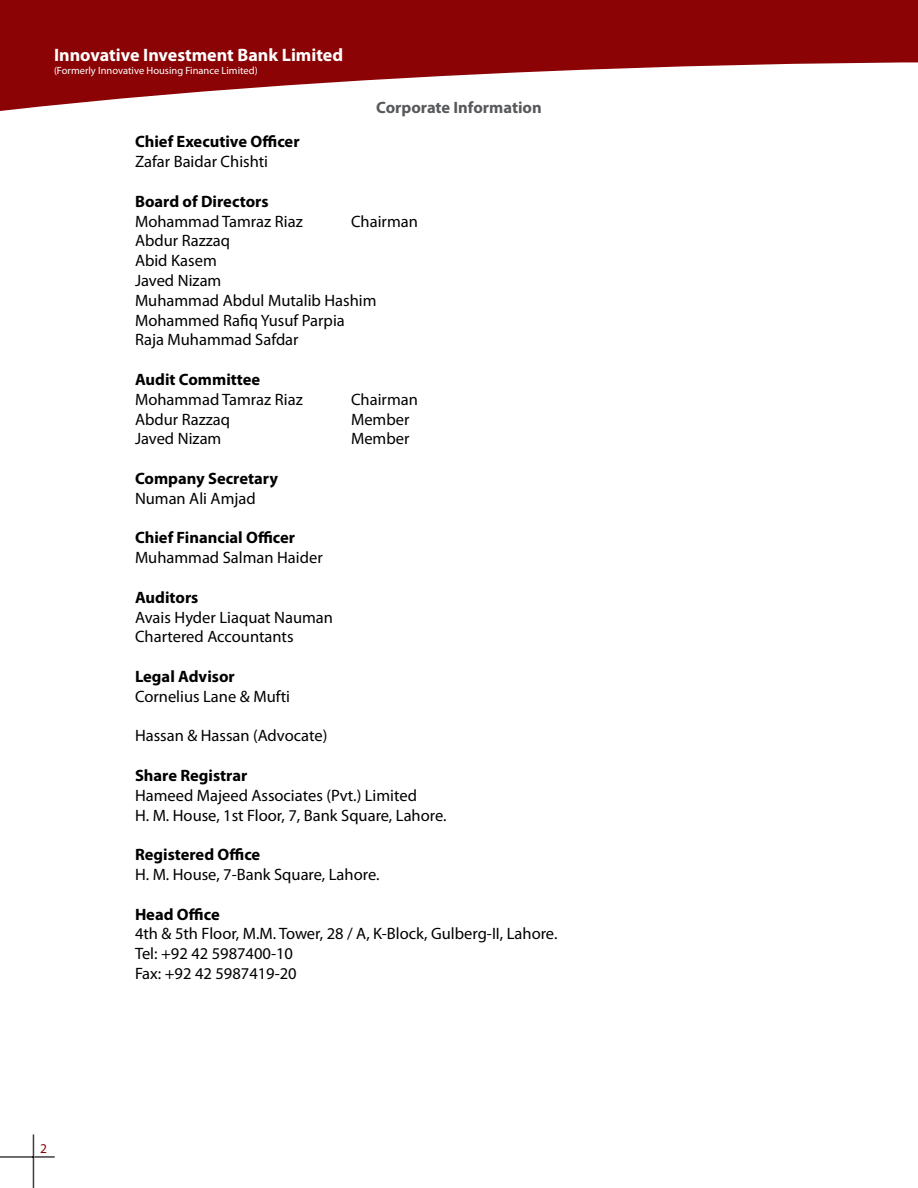
<style>
.page{position:relative;width:918px;height:1188px;background:#fff}
.page>*{position:absolute;margin:0;border:0;box-sizing:border-box;transform-origin:0 0}
.t1{font:700 18px "Myriad Pro";color:#fff}
.t2{font:16.5px/19.8px "Myriad Pro";color:#000}
.t3{font:700 16.5px "Myriad Pro";color:#000}
.t4{font:700 16.5px "Myriad Pro";color:#58595b}
.t5{font:13.5px "Myriad Pro";color:#8b0304}
.t6{font:10.5px "Myriad Pro";color:#fff}
</style>
<div class="page">
<svg style="left:0;top:0;width:918px;height:111px;fill:#8b0304"></svg>
<hr style="left:34px;top:1156px;width:21px;height:2px;background:#3f3d3d">
<hr style="left:0;top:1156px;width:33px;height:2px;background:#3f3d3d">
<hr style="left:33px;top:1158px;width:1px;height:30px;background:#3f3d3d">
<svg style="left:33px;top:1134px;width:1px;height:24px"></svg>
<p class="t1" style="left:54px;top:43px;width:291px">Innovative Investment Bank Limited</p>
<p class="t6" style="left:54px;top:64px;width:205px">(Formerly Innovative Housing Finance Limited)</p>
<p class="t4" style="left:376px;top:97px;width:167px">Corporate Information</p>
<p class="t3" style="left:135px;top:131px;width:166px">Chief Executive Officer</p>
<p class="t2" style="left:135px;top:151px;width:135px">Zafar Baidar Chishti</p>
<p class="t3" style="left:135px;top:190px;width:135px">Board of Directors</p>
<p class="t2" style="left:135px;top:211px;width:169px">Mohammad Tamraz Riaz</p>
<p class="t2" style="left:351px;top:211px;width:68px">Chairman</p>
<p class="t2" style="left:135px;top:231px;width:243px">Abdur Razzaq<br>Abid Kasem<br>Javed Nizam<br>Muhammad Abdul Mutalib Hashim<br>Mohammed Rafiq Yusuf Parpia<br>Raja Muhammad Safdar</p>
<p class="t3" style="left:135px;top:369px;width:127px">Audit Committee</p>
<p class="t2" style="left:135px;top:389px;width:169px">Mohammad Tamraz Riaz</p>
<p class="t2" style="left:351px;top:389px;width:68px">Chairman</p>
<p class="t2" style="left:135px;top:409px;width:97px">Abdur Razzaq</p>
<p class="t2" style="left:351px;top:409px;width:60px">Member</p>
<p class="t2" style="left:135px;top:429px;width:88px">Javed Nizam</p>
<p class="t2" style="left:351px;top:429px;width:60px">Member</p>
<p class="t3" style="left:135px;top:468px;width:145px">Company Secretary</p>
<p class="t2" style="left:135px;top:488px;width:122px">Numan Ali Amjad</p>
<p class="t3" style="left:135px;top:527px;width:162px">Chief Financial Officer</p>
<p class="t2" style="left:135px;top:547px;width:189px">Muhammad Salman Haider</p>
<p class="t3" style="left:135px;top:586px;width:65px">Auditors</p>
<p class="t2" style="left:135px;top:607px;width:200px">Avais Hyder Liaquat Nauman<br>Chartered Accountants</p>
<p class="t3" style="left:135px;top:666px;width:101px">Legal Advisor</p>
<p class="t2" style="left:135px;top:686px;width:157px">Cornelius Lane &amp; Mufti</p>
<p class="t2" style="left:135px;top:726px;width:194px">Hassan &amp; Hassan (Advocate)</p>
<p class="t3" style="left:135px;top:765px;width:114px">Share Registrar</p>
<p class="t2" style="left:135px;top:785px;width:313px">Hameed Majeed Associates (Pvt.) Limited<br>H. M. House, 1st Floor, 7, Bank Square, Lahore.</p>
<p class="t3" style="left:135px;top:844px;width:127px">Registered Office</p>
<p class="t2" style="left:135px;top:864px;width:246px">H. M. House, 7-Bank Square, Lahore.</p>
<p class="t3" style="left:135px;top:903px;width:86px">Head Office</p>
<p class="t2" style="left:135px;top:924px;width:424px">4th &amp; 5th Floor, M.M. Tower, 28 / A, K-Block, Gulberg-II, Lahore.<br>Tel: +92 42 5987400-10<br>Fax: +92 42 5987419-20</p>
<p class="t5" style="left:40px;top:1140px;width:8px">2</p>
</div>
